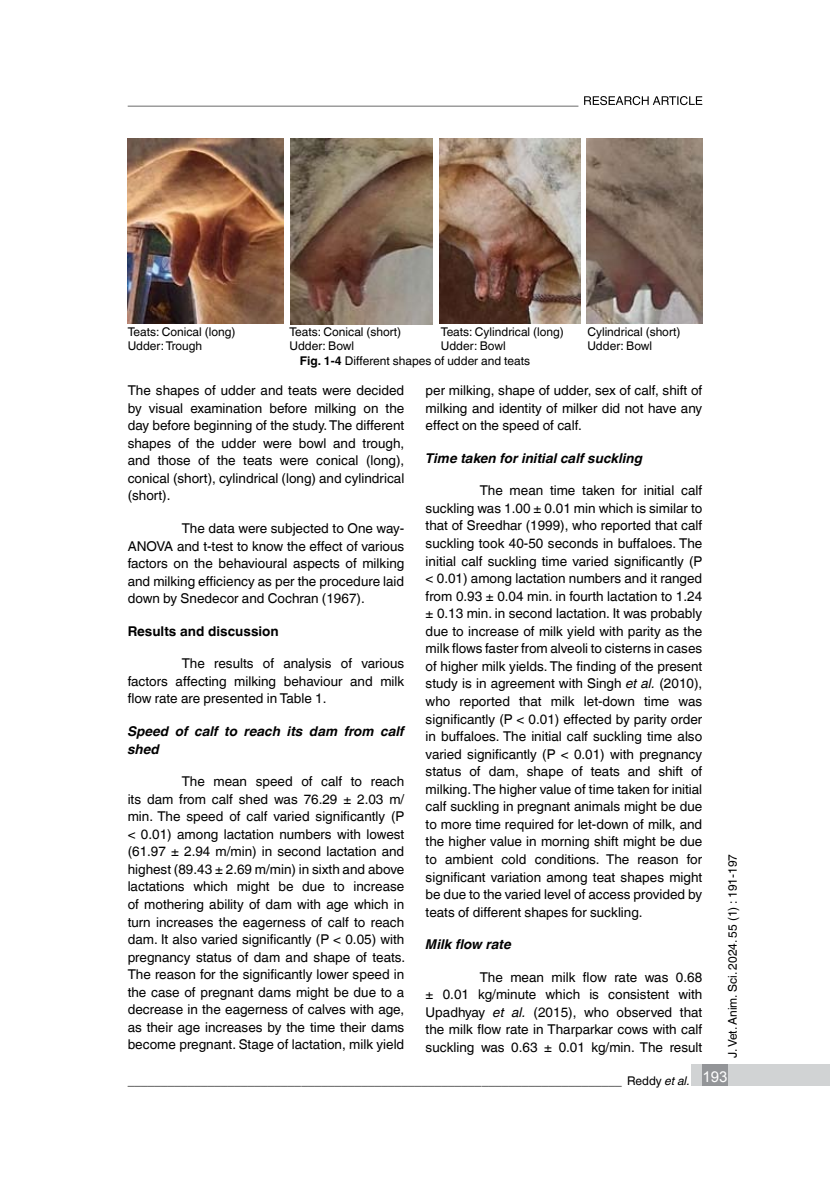
<style>
.page{position:relative;width:830px;height:1191px;background:#fff}
.page>*{position:absolute;margin:0;border:0;box-sizing:border-box;transform-origin:0 0}
.t1{font:13.5px/17.5px "Helvetica World";color:#000;text-align:justify}
.t2{font:italic 700 13.5px/17.5px "Helvetica World";color:#000}
.t3{font:700 13.5px "Helvetica World";color:#000}
.t4{font:12px/14.4px "Helvetica World";color:#000}
.s1{font-weight:700}
.s2{font-style:italic}
</style>
<div class="page">
<svg style="left:128px;top:96px;width:574px;height:10px"></svg>
<div style="left:691px;top:1064px;width:138px;height:21px;background:#d1d3d4"></div>
<div style="left:702px;top:1064px;width:25px;height:21px;background:#939598"></div>
<img style="left:128px;top:138px;width:155px;height:185px">
<img style="left:290px;top:138px;width:142px;height:186px">
<img style="left:439px;top:138px;width:141px;height:186px">
<img style="left:586px;top:138px;width:116px;height:185px">
<p class="t4" style="left:128px;top:324px;width:109px">Teats: Conical (long)<br>Udder: Trough</p>
<p class="t4" style="left:289px;top:324px;width:113px">Teats: Conical (short)<br>Udder: Bowl</p>
<p class="t4" style="left:440px;top:324px;width:124px">Teats: Cylindrical (long)<br>Udder: Bowl</p>
<p class="t4" style="left:587px;top:324px;width:94px">Cylindrical (short)<br>Udder: Bowl</p>
<p class="t4" style="left:300px;top:354px;width:231px"><span class="s1">Fig. 1-4</span> Different shapes of udder and teats</p>
<p class="t1" style="left:128px;top:381px;width:278px">The shapes of udder and teats were decided by visual examination before milking on the day before beginning of the study. The different shapes of the udder were bowl and trough, and those of the teats were conical (long), conical (short), cylindrical (long) and cylindrical (short).</p>
<p class="t1" style="left:128px;top:519px;width:278px;text-indent:54px">The data were subjected to One way-ANOVA and t-test to know the effect of various factors on the behavioural aspects of milking and milking efficiency as per the procedure laid down by Snedecor and Cochran (1967).</p>
<p class="t3" style="left:128px;top:623px;width:153px">Results and discussion</p>
<p class="t1" style="left:128px;top:655px;width:278px;text-indent:54px">The results of analysis of various factors affecting milking behaviour and milk flow rate are presented in Table 1.</p>
<p class="t2" style="left:128px;top:722px;width:278px">Speed of calf to reach its dam from calf shed</p>
<p class="t1" style="left:128px;top:772px;width:279px;text-indent:54px">The mean speed of calf to reach its dam from calf shed was 76.29 ± 2.03 m/ min. The speed of calf varied significantly (P &lt; 0.01) among lactation numbers with lowest (61.97 ± 2.94 m/min) in second lactation and highest (89.43 ± 2.69 m/min) in sixth and above lactations which might be due to increase of mothering ability of dam with age which in turn increases the eagerness of calf to reach dam. It also varied significantly (P &lt; 0.05) with pregnancy status of dam and shape of teats.<br>The reason for the significantly lower speed in the case of pregnant dams might be due to a decrease in the eagerness of calves with age, as their age increases by the time their dams become pregnant. Stage of lactation, milk yield</p>
<p class="t1" style="left:425px;top:381px;width:278px">per milking, shape of udder, sex of calf, shift of milking and identity of milker did not have any effect on the speed of calf.</p>
<p class="t2" style="left:425px;top:449px;width:218px">Time taken for initial calf suckling</p>
<p class="t1" style="left:425px;top:482px;width:278px;text-indent:54px">The mean time taken for initial calf suckling was 1.00 ± 0.01 min which is similar to that of Sreedhar (1999), who reported that calf suckling took 40-50 seconds in buffaloes. The initial calf suckling time varied significantly (P &lt; 0.01) among lactation numbers and it ranged from 0.93 ± 0.04 min. in fourth lactation to 1.24 ± 0.13 min. in second lactation. It was probably due to increase of milk yield with parity as the milk flows faster from alveoli to cisterns in cases of higher milk yields. The finding of the present study is in agreement with Singh <span class="s2">et al.</span> (2010), who reported that milk let-down time was significantly (P &lt; 0.01) effected by parity order in buffaloes. The initial calf suckling time also varied significantly (P &lt; 0.01) with pregnancy status of dam, shape of teats and shift of milking. The higher value of time taken for initial calf suckling in pregnant animals might be due to more time required for let-down of milk, and the higher value in morning shift might be due to ambient cold conditions. The reason for significant variation among teat shapes might be due to the varied level of access provided by teats of different shapes for suckling.</p>
<p class="t2" style="left:425px;top:935px;width:87px">Milk flow rate</p>
<p class="t1" style="left:425px;top:968px;width:278px;text-indent:54px">The mean milk flow rate was 0.68 ± 0.01 kg/minute which is consistent with Upadhyay <span class="s2">et al.</span> (2015), who observed that the milk flow rate in Tharparkar cows with calf suckling was 0.63 ± 0.01 kg/min. The result</p>
<p class="t4" style="left:725px;top:1058px;width:206px;rotate:-90deg">J. Vet. Anim. Sci. 2024. 55 (1) : 191-197</p>
<p class="t4" style="left:128px;top:1073px;width:601px">__________________________________________________________________________ Reddy <span class="s2">et al.</span> <sup>193</sup></p>
</div>
